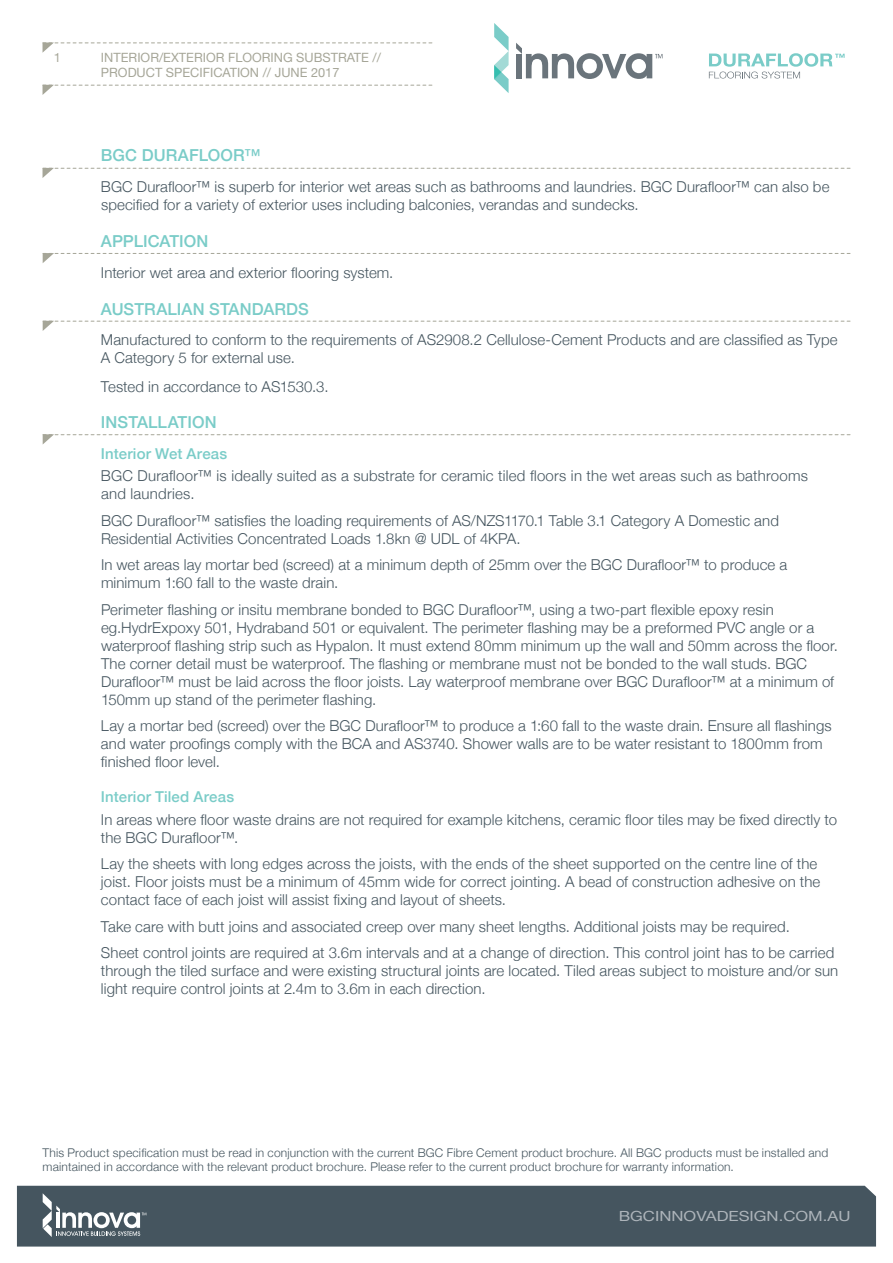
<style>
.page{position:relative;width:893px;height:1263px;background:#fff}
.page>*{position:absolute;margin:0;border:0;box-sizing:border-box;transform-origin:0 0}
.t1{font:500 16.5px "Helvetica Neue";letter-spacing:.005em;color:#7accc8}
.t2{font:300 15px/18px "Helvetica Neue";letter-spacing:.005em;color:#45555f}
.t3{font:500 15px "Helvetica Neue";letter-spacing:.01em;color:#7accc8}
.t4{font:13.95px "Helvetica Neue";color:#adb4ba;scale:1.2 1}
.t5{font:12.75px/15.3px "Helvetica Neue";color:#a6a698}
.t6{font:300 12px/14.4px "Helvetica Neue";letter-spacing:.015em;color:#45555f}
</style>
<div class="page">
<div style="left:17px;top:1186px;width:859px;height:60px;background:#45555f"></div>
<svg style="left:43px;top:43px;width:389px;height:9px"></svg>
<svg style="left:43px;top:85px;width:389px;height:10px"></svg>
<svg style="left:43px;top:1193px;width:103px;height:44px"></svg>
<svg style="left:516px;top:43px;width:146px;height:36px"></svg>
<svg style="left:709px;top:53px;width:136px;height:25px"></svg>
<svg style="left:494px;top:23px;width:15px;height:70px"></svg>
<svg style="left:43px;top:168px;width:807px;height:10px"></svg>
<svg style="left:43px;top:253px;width:807px;height:10px"></svg>
<svg style="left:43px;top:321px;width:807px;height:10px"></svg>
<svg style="left:43px;top:434px;width:807px;height:10px"></svg>
<p class="t5" style="left:54px;top:49px;width:9px">1</p>
<p class="t5" style="left:101px;top:49px;width:282px">INTERIOR/EXTERIOR FLOORING SUBSTRATE //<br>PRODUCT SPECIFICATION // JUNE 2017</p>
<p class="t1" style="left:101px;top:145px;width:161px">BGC DURAFLOOR™</p>
<p class="t2" style="left:101px;top:177px;width:730px">BGC Durafloor™ is superb for interior wet areas such as bathrooms and laundries. BGC Durafloor™ can also be specified for a variety of exterior uses including balconies, verandas and sundecks.</p>
<p class="t1" style="left:101px;top:231px;width:109px">APPLICATION</p>
<p class="t2" style="left:101px;top:263px;width:294px">Interior wet area and exterior flooring system.</p>
<p class="t1" style="left:101px;top:298px;width:209px">AUSTRALIAN STANDARDS</p>
<p class="t2" style="left:101px;top:331px;width:738px">Manufactured to conform to the requirements of AS2908.2 Cellulose-Cement Products and are classified as Type<br>A Category 5 for external use.</p>
<p class="t2" style="left:101px;top:377px;width:229px">Tested in accordance to AS1530.3.</p>
<p class="t1" style="left:101px;top:412px;width:117px">INSTALLATION</p>
<p class="t3" style="left:101px;top:444px;width:128px">Interior Wet Areas</p>
<p class="t2" style="left:101px;top:467px;width:709px">BGC Durafloor™ is ideally suited as a substrate for ceramic tiled floors in the wet areas such as bathrooms and laundries.</p>
<p class="t2" style="left:101px;top:511px;width:679px">BGC Durafloor™ satisfies the loading requirements of AS/NZS1170.1 Table 3.1 Category A Domestic and<br>Residential Activities Concentrated Loads 1.8kn @ UDL of 4KPA.</p>
<p class="t2" style="left:101px;top:556px;width:688px">In wet areas lay mortar bed (screed) at a minimum depth of 25mm over the BGC Durafloor™ to produce a minimum 1:60 fall to the waste drain.</p>
<p class="t2" style="left:101px;top:600px;width:738px">Perimeter flashing or insitu membrane bonded to BGC Durafloor™, using a two-part flexible epoxy resin eg.HydrExpoxy 501, Hydraband 501 or equivalent. The perimeter flashing may be a preformed PVC angle or a waterproof flashing strip such as Hypalon. It must extend 80mm minimum up the wall and 50mm across the floor.<br>The corner detail must be waterproof. The flashing or membrane must not be bonded to the wall studs. BGC Durafloor™ must be laid across the floor joists. Lay waterproof membrane over BGC Durafloor™ at a minimum of 150mm up stand of the perimeter flashing.</p>
<p class="t2" style="left:101px;top:717px;width:732px">Lay a mortar bed (screed) over the BGC Durafloor™ to produce a 1:60 fall to the waste drain. Ensure all flashings and water proofings comply with the BCA and AS3740. Shower walls are to be water resistant to 1800mm from finished floor level.</p>
<p class="t3" style="left:101px;top:788px;width:135px">Interior Tiled Areas</p>
<p class="t2" style="left:101px;top:810px;width:738px">In areas where floor waste drains are not required for example kitchens, ceramic floor tiles may be fixed directly to the BGC Durafloor™.</p>
<p class="t2" style="left:101px;top:854px;width:721px">Lay the sheets with long edges across the joists, with the ends of the sheet supported on the centre line of the joist. Floor joists must be a minimum of 45mm wide for correct jointing. A bead of construction adhesive on the contact face of each joist will assist fixing and layout of sheets.</p>
<p class="t2" style="left:101px;top:913px;width:735px;line-height:26.5px">Take care with butt joins and associated creep over many sheet lengths. Additional joists may be required.<br>Sheet control joints are required at 3.6m intervals and at a change of direction. This control joint has to be carried</p>
<p class="t2" style="left:101px;top:961px;width:739px">through the tiled surface and were existing structural joints are located. Tiled areas subject to moisture and/or sun light require control joints at 2.4m to 3.6m in each direction.</p>
<p class="t6" style="left:43px;top:1145px;width:787px">This Product specification must be read in conjunction with the current BGC Fibre Cement product brochure. All BGC products must be installed and maintained in accordance with the relevant product brochure. Please refer to the current product brochure for warranty information.</p>
<p class="t4" style="left:619px;top:1207px;width:195px">BGCINNOVADESIGN.COM.AU</p>
</div>
